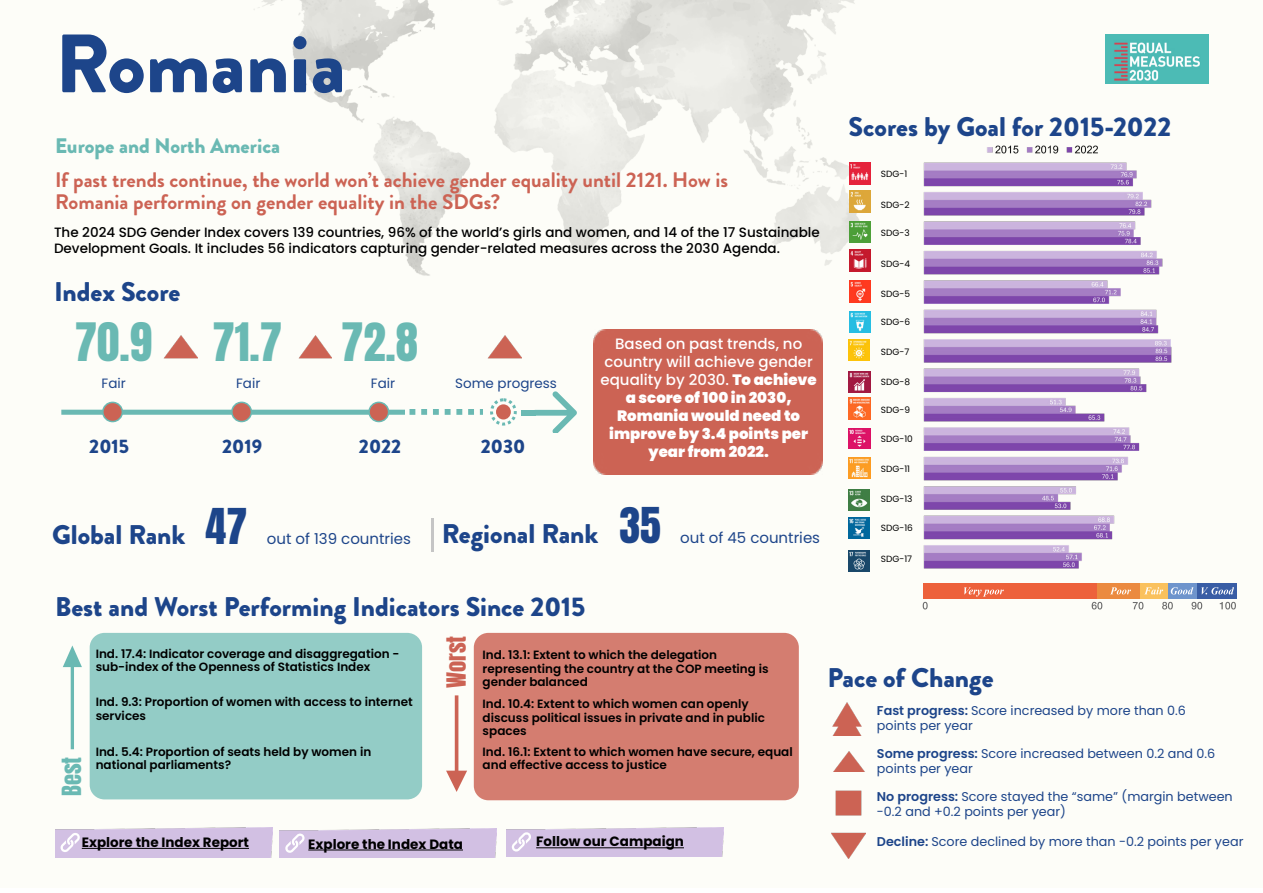
<style>
.page{position:relative;width:1263px;height:893px;background:#fff}
.page>*{position:absolute;margin:0;border:0;box-sizing:border-box;transform-origin:0 0}
.t1{font:900 82.5px "Brandon Grotesque";color:#1d458a}
.t2{font:45px "Anton";color:#6ab9b3}
.t3{font:42px "Anton";color:#1d458a}
.t4{font:900 27px "Brandon Grotesque";color:#1d458a}
.t5{font:22.5px "Anton";color:#cc6354}
.t6{font:22.5px "Anton";color:#6ab9b3}
.t7{font:700 21px/22.5px "Brandon Grotesque";color:#cc6354}
.t8{font:900 21px "Brandon Grotesque";color:#6ab9b3}
.t9{font:900 19.5px "Brandon Grotesque";color:#1d458a}
.t10{font:900 15px/18px "Poppins";color:#fff;text-align:center}
.t11{font:15px "Poppins";color:#1d458a}
.t12{font:500 13.5px/16.2px "Poppins";color:#000}
.t13{font:700 13.5px "Poppins";color:#000}
.t14{font:13.5px "Poppins";color:#1d458a}
.t15{font:12.75px/15px "Poppins";color:#1d458a}
.t16{font:600 12px/13.5px "Poppins";color:#000}
.t17{font:9px "Poppins";color:#000}
.s1{font-weight:500}
.s2{font-weight:600}
</style>
<div class="page">
<img style="left:55px;top:0;width:1182px;height:859px">
<img style="left:1106px;top:35px;width:103px;height:49px">
<div style="left:90px;top:633px;width:332px;height:166px;background:#93ccc6;border-radius:15px"></div>
<div style="left:474px;top:633px;width:325px;height:167px;background:#d47d70;border-radius:15px"></div>
<div style="left:55px;top:828px;width:217px;height:29px;background:#d2c0e3"></div>
<hr style="left:82px;top:848px;width:167px;height:1px;background:#000">
<svg style="left:61px;top:833px;width:19px;height:19px"></svg>
<img style="left:280px;top:828px;width:217px;height:30px">
<svg style="left:285px;top:833px;width:20px;height:20px"></svg>
<img style="left:506px;top:827px;width:217px;height:30px">
<hr style="left:536px;top:847px;width:148px;height:1px;background:#000">
<svg style="left:512px;top:832px;width:19px;height:19px"></svg>
<img style="left:832px;top:824px;width:33px;height:34px">
<img style="left:830px;top:702px;width:34px;height:34px">
<img style="left:832px;top:787px;width:32px;height:30px">
<img style="left:831px;top:745px;width:34px;height:26px">
<hr style="left:308px;top:850px;width:155px;height:1px;background:#000">
<div style="left:593px;top:330px;width:230px;height:144px;background:#cc6354"></div>
<svg style="left:63px;top:645px;width:19px;height:104px"></svg>
<svg style="left:446px;top:695px;width:21px;height:97px"></svg>
<div style="left:924px;top:584px;width:173px;height:15px;background:#ed613b"></div>
<div style="left:1097px;top:584px;width:42px;height:15px;background:#eb8a40"></div>
<div style="left:1167px;top:584px;width:30px;height:15px;background:#6e94cc"></div>
<div style="left:1139px;top:584px;width:28px;height:15px;background:#fac15d"></div>
<svg style="left:964px;top:587px;width:40px;height:10px"></svg>
<svg style="left:1111px;top:587px;width:20px;height:7px"></svg>
<svg style="left:1145px;top:587px;width:18px;height:7px"></svg>
<svg style="left:1171px;top:587px;width:22px;height:7px"></svg>
<div style="left:1197px;top:584px;width:39px;height:15px;background:#395da5"></div>
<svg style="left:1201px;top:587px;width:33px;height:7px"></svg>
<svg style="left:1220px;top:602px;width:16px;height:7px"></svg>
<svg style="left:923px;top:602px;width:5px;height:7px"></svg>
<svg style="left:1133px;top:602px;width:10px;height:7px"></svg>
<svg style="left:1092px;top:602px;width:10px;height:7px"></svg>
<svg style="left:1162px;top:602px;width:11px;height:7px"></svg>
<svg style="left:1191px;top:602px;width:11px;height:7px"></svg>
<div style="left:61px;top:410px;width:343px;height:5px;background:#6ab9b3"></div>
<svg style="left:409px;top:409px;width:74px;height:5px"></svg>
<svg style="left:535px;top:391px;width:42px;height:42px"></svg>
<div style="left:103px;top:402px;width:19px;height:20px;background:#cc6354;border-radius:50%"></div>
<div style="left:102px;top:402px;width:21px;height:20px;border:1px solid #6ab9b3;border-radius:50%"></div>
<div style="left:232px;top:402px;width:19px;height:19px;background:#cc6354;border-radius:50%"></div>
<div style="left:231px;top:402px;width:21px;height:20px;border:1px solid #6ab9b3;border-radius:50%"></div>
<div style="left:369px;top:402px;width:20px;height:19px;background:#cc6354;border-radius:50%"></div>
<div style="left:368px;top:402px;width:21px;height:20px;border:1px solid #6ab9b3;border-radius:50%"></div>
<div style="left:490px;top:398px;width:27px;height:28px;border:3px dashed #6ab9b3;border-radius:50%"></div>
<div style="left:496px;top:404px;width:15px;height:15px;background:#cc6354;border-radius:50%"></div>
<div style="left:521px;top:410px;width:15px;height:6px;background:#6ab9b3"></div>
<hr style="left:431px;top:518px;width:2px;height:34px;background:#c5c5c5">
<img style="left:164px;top:330px;width:34px;height:33px">
<img style="left:298px;top:330px;width:34px;height:33px">
<img style="left:488px;top:330px;width:34px;height:33px">
<img style="left:878px;top:139px;width:327px;height:437px">
<img style="left:849px;top:162px;width:22px;height:22px">
<img style="left:849px;top:191px;width:22px;height:22px">
<img style="left:849px;top:221px;width:22px;height:22px">
<img style="left:849px;top:250px;width:22px;height:21px">
<img style="left:849px;top:281px;width:22px;height:21px">
<img style="left:849px;top:311px;width:22px;height:22px">
<img style="left:849px;top:339px;width:21px;height:21px">
<img style="left:849px;top:371px;width:21px;height:22px">
<img style="left:849px;top:398px;width:21px;height:21px">
<img style="left:849px;top:428px;width:21px;height:20px">
<img style="left:849px;top:457px;width:21px;height:22px">
<img style="left:849px;top:489px;width:21px;height:21px">
<img style="left:849px;top:518px;width:21px;height:21px">
<img style="left:849px;top:551px;width:21px;height:21px">
<h1 class="t1" style="left:55px;top:5px;width:292px">Romania</h1>
<h3 class="t8" style="left:55px;top:131px;width:227px">Europe and North America</h3>
<h3 class="t7" style="left:55px;top:168px;width:674px">If past trends continue, the world won’t achieve gender equality until 2121. How is<br>Romania performing on gender equality in the SDGs?</h3>
<p class="t12" style="left:54px;top:224px;width:767px">The 2024 SDG Gender Index covers 139 countries, 96% of the world’s girls and women, and 14 of the 17 Sustainable<br>Development Goals. It includes 56 indicators capturing gender-related measures across the 2030 Agenda.</p>
<h3 class="t4" style="left:54px;top:272px;width:128px">Index Score</h3>
<h2 class="t2" style="left:75px;top:320px;width:79px">70.9</h2>
<h2 class="t2" style="left:212px;top:320px;width:71px">71.7</h2>
<h2 class="t2" style="left:341px;top:320px;width:78px">72.8</h2>
<p class="t14" style="left:102px;top:376px;width:26px">Fair</p>
<p class="t14" style="left:236px;top:376px;width:26px">Fair</p>
<p class="t14" style="left:371px;top:376px;width:26px">Fair</p>
<p class="t14" style="left:455px;top:376px;width:103px">Some progress</p>
<h3 class="t9" style="left:89px;top:433px;width:41px">2015</h3>
<h3 class="t9" style="left:222px;top:433px;width:41px">2019</h3>
<h3 class="t9" style="left:359px;top:433px;width:44px">2022</h3>
<h3 class="t9" style="left:481px;top:433px;width:46px">2030</h3>
<p class="t10" style="left:600px;top:335px;width:218px"><span class="s1">Based on past trends, no country will achieve gender equality by 2030.</span> To achieve a score of 100 in 2030,<br>Romania would need to improve by 3.4 points per year from 2022.</p>
<h3 class="t4" style="left:52px;top:515px;width:135px">Global Rank</h3>
<h3 class="t3" style="left:206px;top:505px;width:43px">47</h3>
<h3 class="t3" style="left:619px;top:504px;width:43px">35</h3>
<h3 class="t4" style="left:442px;top:515px;width:158px">Regional Rank</h3>
<p class="t11" style="left:267px;top:530px;width:146px">out of 139 countries</p>
<p class="t11" style="left:680px;top:529px;width:141px">out of 45 countries</p>
<h3 class="t4" style="left:849px;top:108px;width:324px">Scores by Goal for 2015-2022</h3>
<p class="t17" style="left:881px;top:169px;width:28px">SDG-1</p>
<p class="t17" style="left:881px;top:199px;width:30px">SDG-2</p>
<p class="t17" style="left:881px;top:228px;width:30px">SDG-3</p>
<p class="t17" style="left:881px;top:259px;width:31px">SDG-4</p>
<p class="t17" style="left:881px;top:288px;width:31px">SDG-5</p>
<p class="t17" style="left:881px;top:316px;width:31px">SDG-6</p>
<p class="t17" style="left:881px;top:347px;width:30px">SDG-7</p>
<p class="t17" style="left:881px;top:376px;width:31px">SDG-8</p>
<p class="t17" style="left:881px;top:404px;width:31px">SDG-9</p>
<p class="t17" style="left:881px;top:434px;width:34px">SDG-10</p>
<p class="t17" style="left:881px;top:463px;width:31px">SDG-11</p>
<p class="t17" style="left:881px;top:494px;width:33px">SDG-13</p>
<p class="t17" style="left:881px;top:523px;width:34px">SDG-16</p>
<p class="t17" style="left:881px;top:554px;width:33px">SDG-17</p>
<h3 class="t4" style="left:55px;top:587px;width:532px">Best and Worst Performing Indicators Since 2015</h3>
<h3 class="t6" style="left:60px;top:796px;width:41px;rotate:-90deg">Best</h3>
<h3 class="t5" style="left:445px;top:688px;width:54px;rotate:-90deg">Worst</h3>
<p class="t16" style="left:96px;top:647px;width:305px">Ind. 17.4: Indicator coverage and disaggregation - sub-index of the Openness of Statistics Index</p>
<p class="t16" style="left:483px;top:648px;width:288px">Ind. 13.1: Extent to which the delegation representing the country at the COP meeting is gender balanced</p>
<p class="t16" style="left:96px;top:696px;width:319px">Ind. 9.3: Proportion of women with access to internet services</p>
<p class="t16" style="left:483px;top:697px;width:284px">Ind. 10.4: Extent to which women can openly discuss political issues in private and in public spaces</p>
<p class="t16" style="left:96px;top:745px;width:277px">Ind. 5.4: Proportion of seats held by women in national parliaments?</p>
<p class="t16" style="left:483px;top:745px;width:312px">Ind. 16.1: Extent to which women have secure, equal and effective access to justice</p>
<p class="t13" style="left:82px;top:834px;width:169px">Explore the Index Report</p>
<p class="t13" style="left:536px;top:834px;width:149px">Follow our Campaign</p>
<p class="t13" style="left:308px;top:836px;width:156px">Explore the Index Data</p>
<h3 class="t4" style="left:827px;top:658px;width:168px">Pace of Change</h3>
<p class="t15" style="left:877px;top:703px;width:310px"><span class="s2">Fast progress:</span> Score increased by more than 0.6 points per year</p>
<p class="t15" style="left:877px;top:746px;width:340px"><span class="s2">Some progress:</span> Score increased between 0.2 and 0.6 points per year</p>
<p class="t15" style="left:877px;top:789px;width:357px"><span class="s2">No progress:</span> Score stayed the “same” (margin between -0.2 and +0.2 points per year)</p>
<p class="t15" style="left:877px;top:834px;width:368px"><span class="s2">Decline:</span> Score declined by more than -0.2 points per year</p>
</div>
